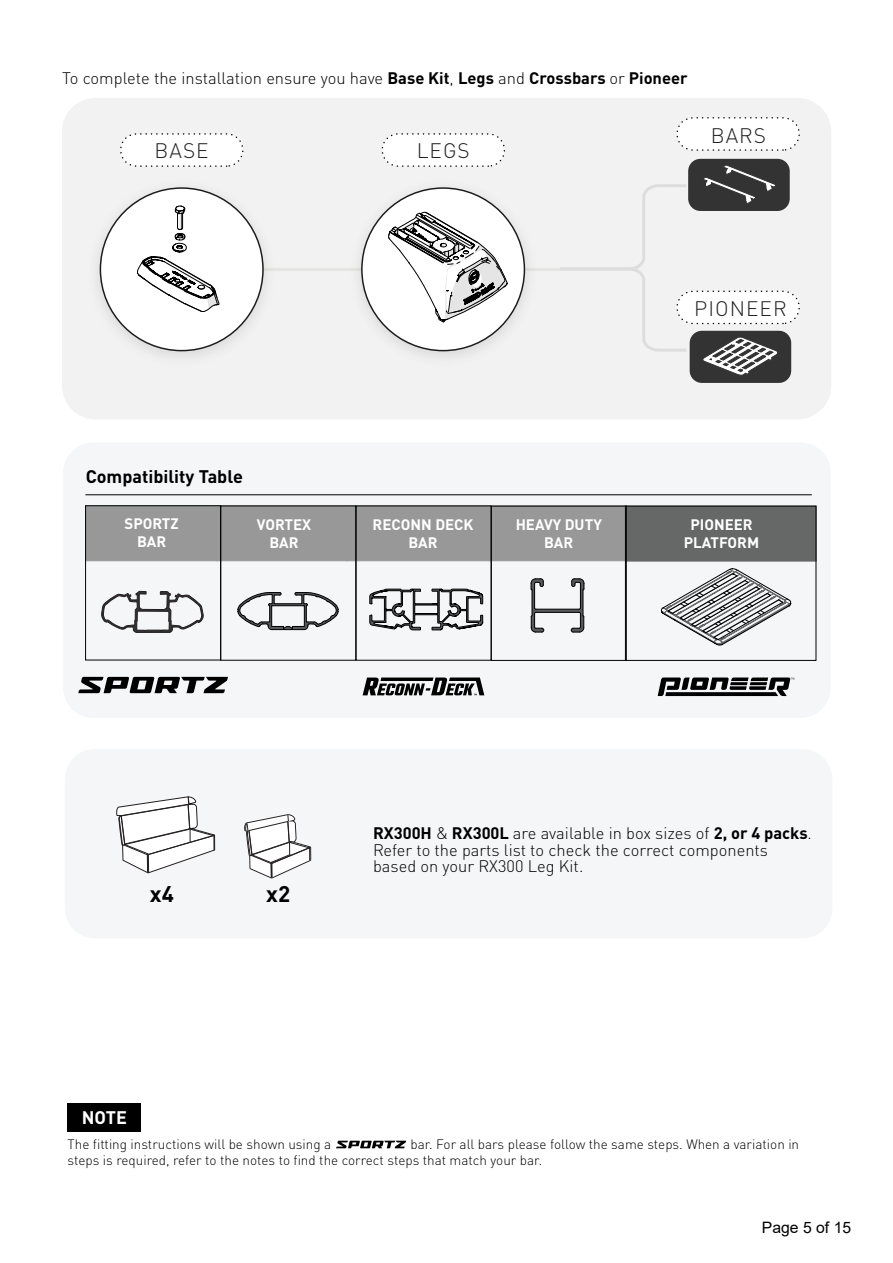
<style>
.page{position:relative;width:893px;height:1263px;background:#fff}
.page>*{position:absolute;margin:0;border:0;box-sizing:border-box;transform-origin:0 0}
.t1{font:700 22.35px "DINOT";color:#000}
.t2{font:300 20.7px "DINOT";letter-spacing:.05em;color:#212121}
.t3{font:700 18px "DINOT";color:#000}
.t4{font:700 18px "DINOT";color:#fff}
.t5{font:300 16.5px/16.5px "DINOT";color:#000}
.t6{font:15.75px "Arial";color:#000}
.t7{font:700 15px/18px "DINOT";color:#fff;text-align:center}
.t8{font:300 13.5px/16.5px "DINOT";color:#000}
.s1{font-weight:700}
</style>
<div class="page">
<div style="left:65px;top:749px;width:767px;height:189px;background:#f5f6f7;border-radius:30px"></div>
<svg style="left:117px;top:796px;width:98px;height:78px"></svg>
<svg style="left:244px;top:814px;width:67px;height:64px"></svg>
<div style="left:63px;top:442px;width:768px;height:276px;background:#f5f6f7;border-radius:30px"></div>
<div style="left:62px;top:98px;width:769px;height:321px;background:#f2f2f3;border-radius:34px"></div>
<div style="left:382px;top:134px;width:122px;height:32px;background:#fff;border-radius:16px"></div>
<div style="left:381px;top:133px;width:124px;height:34px;border:1px dashed #000;border-radius:16px"></div>
<hr style="left:254px;top:268px;width:306px;height:3px;background:#e5e5e4">
<img style="left:97px;top:187px;width:171px;height:170px">
<div style="left:100px;top:188px;width:163px;height:163px;background:#fff;border-radius:50%"></div>
<img style="left:357px;top:187px;width:173px;height:170px">
<div style="left:362px;top:188px;width:162px;height:163px;background:#fff;border-radius:50%"></div>
<svg style="left:120px;top:133px;width:124px;height:34px"></svg>
<svg style="left:676px;top:117px;width:124px;height:34px"></svg>
<svg style="left:130px;top:205px;width:90px;height:107px"></svg>
<svg style="left:388px;top:211px;width:120px;height:112px"></svg>
<div style="left:690px;top:331px;width:101px;height:52px;background:#333;border-radius:12px"></div>
<div style="left:688px;top:159px;width:102px;height:52px;background:#333;border-radius:12px"></div>
<svg style="left:560px;top:164px;width:240px;height:212px"></svg>
<div style="left:68px;top:1103px;width:73px;height:28px;background:#000"></div>
<hr style="left:85px;top:494px;width:727px;height:1px;background:#000">
<svg style="left:237px;top:592px;width:102px;height:39px"></svg>
<svg style="left:373px;top:494px;width:155px;height:202px"></svg>
<svg style="left:369px;top:588px;width:115px;height:43px"></svg>
<svg style="left:530px;top:578px;width:55px;height:55px"></svg>
<div style="left:85px;top:506px;width:131px;height:55px;background:#989899"></div>
<div style="left:347px;top:506px;width:280px;height:55px;background:#989899"></div>
<div style="left:216px;top:506px;width:131px;height:55px;background:#989899"></div>
<div style="left:627px;top:506px;width:189px;height:55px;background:#666767"></div>
<div style="left:85px;top:505px;width:136px;height:155px;border:1px solid #000101"></div>
<div style="left:220px;top:506px;width:136px;height:155px;border:1px solid #000101"></div>
<div style="left:491px;top:506px;width:136px;height:155px;border:1px solid #000101"></div>
<div style="left:625px;top:506px;width:191px;height:155px;border:1px solid #000101"></div>
<svg style="left:101px;top:591px;width:103px;height:42px"></svg>
<svg style="left:363px;top:677px;width:121px;height:18px"></svg>
<svg style="left:658px;top:677px;width:136px;height:19px"></svg>
<svg style="left:78px;top:677px;width:150px;height:16px"></svg>
<svg style="left:336px;top:1141px;width:70px;height:7px"></svg>
<svg style="left:661px;top:569px;width:130px;height:76px"></svg>
<p class="t5" style="left:62px;top:69px;width:627px">To complete the installation ensure you have <span class="s1">Base Kit</span>, <span class="s1">Legs</span> and <span class="s1">Crossbars</span> or <span class="s1">Pioneer</span></p>
<p class="t2" style="left:155px;top:134px;width:56px">BASE</p>
<p class="t2" style="left:417px;top:134px;width:55px">LEGS</p>
<p class="t2" style="left:711px;top:120px;width:57px">BARS</p>
<p class="t2" style="left:694px;top:293px;width:94px">PIONEER</p>
<p class="t3" style="left:86px;top:463px;width:159px">Compatibility Table</p>
<p class="t7" style="left:125px;top:514px;width:56px">SPORTZ<br>BAR</p>
<p class="t7" style="left:516px;top:515px;width:88px">HEAVY DUTY<br>BAR</p>
<p class="t7" style="left:373px;top:514px;width:102px">RECONN DECK<br>BAR</p>
<p class="t7" style="left:684px;top:515px;width:77px">PIONEER<br>PLATFORM</p>
<p class="t7" style="left:257px;top:515px;width:56px">VORTEX<br>BAR</p>
<h1 class="t1" style="left:150px;top:876px;width:25px">x4</h1>
<h1 class="t1" style="left:266px;top:876px;width:25px">x2</h1>
<p class="t4" style="left:82px;top:1103px;width:47px">NOTE</p>
<p class="t5" style="left:373px;top:824px;width:440px"><span class="s1">RX300H</span> &amp; <span class="s1">RX300L</span> are available in box sizes of <span class="s1">2, or 4 packs</span>.<br>Refer to the parts list to check the correct components based on your RX300 Leg Kit.</p>
<p class="t8" style="left:68px;top:1135px;width:265px">The fitting instructions will be shown using a</p>
<p class="t8" style="left:68px;top:1135px;width:733px;text-indent:343px">bar. For all bars please follow the same steps. When a variation in steps is required, refer to the notes to find the correct steps that match your bar.</p>
<p class="t6" style="left:762px;top:1216px;width:91px">Page 5 of 15</p>
</div>
